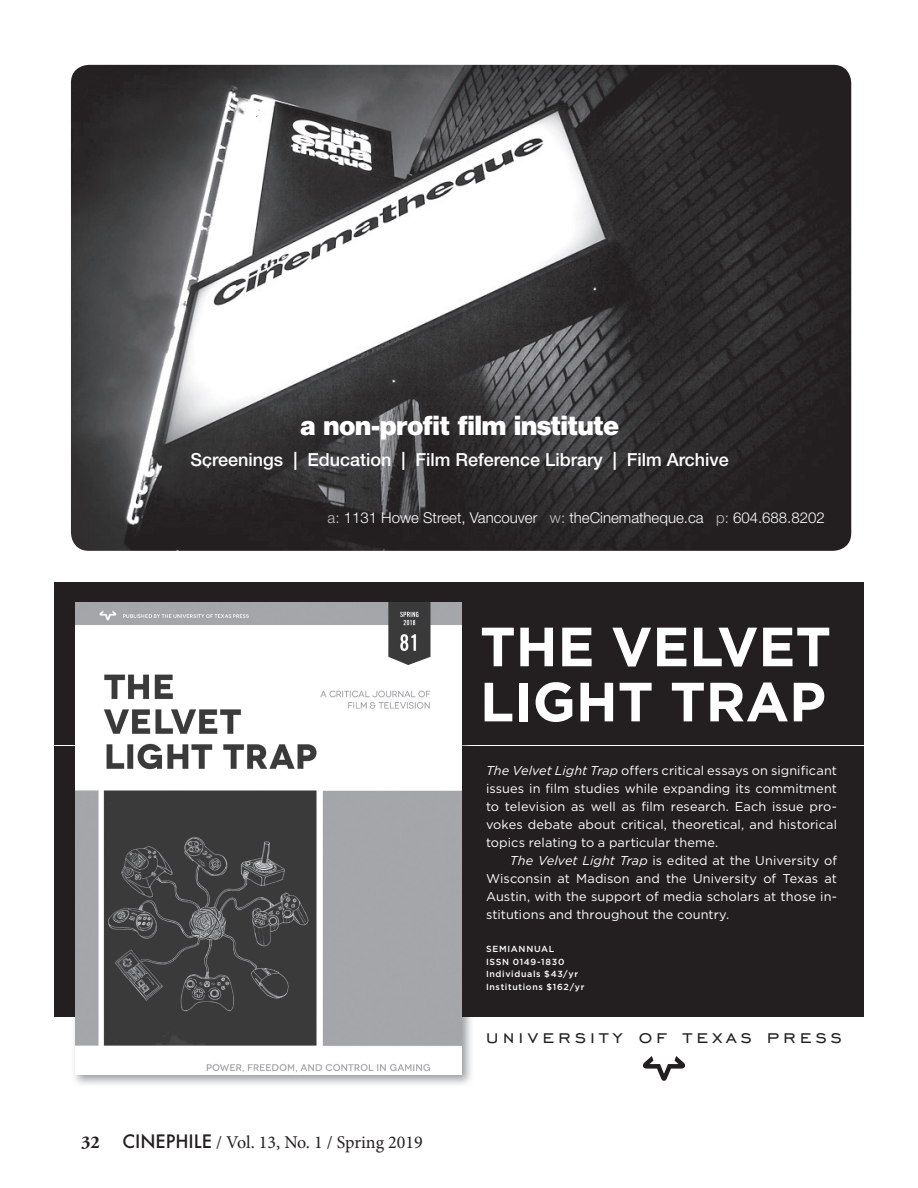
<style>
.page{position:relative;width:918px;height:1188px;background:#fff}
.page>*{position:absolute;margin:0;border:0;box-sizing:border-box;transform-origin:0 0}
.t1{font:700 55.05px/55.1px "Gotham HTF";color:#fff}
.t2{font:27px "N Haas Grotesk DS Std 95 Blk";color:#fff}
.t3{font:23.4px "Engravers Gothic BT";letter-spacing:.17em;color:#231f20}
.t4{font:500 18px "Helvetica Neue LT Std";color:#fff}
.t5{font:18px "Minion Pro";letter-spacing:-.005em;color:#231f20}
.t6{font:700 18px "Adobe Garamond Pro";color:#231f20}
.t7{font:300 15px "Helvetica Neue LT Std";color:#fff}
.t8{font:12.75px/18px "Gotham HTF";letter-spacing:.005em;color:#fff;text-align:justify}
.t9{font:500 8.85px/12.6px "Gotham HTF";letter-spacing:.08em;color:#fff}
.s1{color:#c3c3bc}
.s2{font-style:italic}
.s3{font-family:"Futura";font-weight:500}
</style>
<div class="page">
<img style="left:71px;top:65px;width:780px;height:486px">
<div style="left:54px;top:582px;width:810px;height:513px;background:#231f20"></div>
<div style="left:54px;top:1017px;width:810px;height:78px;background:#fff"></div>
<img style="left:643px;top:1056px;width:42px;height:24px">
<hr style="left:54px;top:745px;width:810px;height:1px;background:#fff">
<img style="left:74px;top:602px;width:397px;height:483px">
<img style="left:75px;top:602px;width:386px;height:472px">
<h2 class="t2" style="left:300px;top:410px;width:320px">a non-profit film institute</h2>
<h3 class="t4" style="left:191px;top:449px;width:540px">Screenings | Education | Film Reference Library | Film Archive</h3>
<p class="t7" style="left:328px;top:508px;width:499px"><span class="s1">a:</span> 1131 Howe Street, Vancouver <span class="s1">w:</span> theCinematheque.ca <span class="s1">p:</span> 604.688.8202</p>
<h1 class="t1" style="left:480px;top:618px;width:353px">THE VELVET<br>LIGHT TRAP</h1>
<p class="t8" style="left:486px;top:762px;width:353px"><span class="s2">The Velvet Light Trap</span> offers critical essays on significant issues in film studies while expanding its commitment to television as well as film research. Each issue pro&shy;vokes debate about critical, theoretical, and historical topics relating to a particular theme.</p>
<p class="t8" style="left:486px;top:852px;width:353px;text-indent:24px"><span class="s2">The Velvet Light Trap</span> is edited at the University of Wisconsin at Madison and the University of Texas at Austin, with the support of media scholars at those in&shy;stitutions and throughout the country.</p>
<p class="t9" style="left:486px;top:942px;width:100px">Semiannual<br>iSSn 0149-1830 individuals $43/yr institutions $162/yr</p>
<h3 class="t6" style="left:81px;top:1132px;width:20px">32</h3>
<h3 class="t5" style="left:122px;top:1130px;width:302px"><span class="s3">CINEPHILE</span> / Vol. 13, No. 1 / Spring 2019</h3>
<h3 class="t3" style="left:486px;top:1024px;width:358px">university of texas press</h3>
</div>
